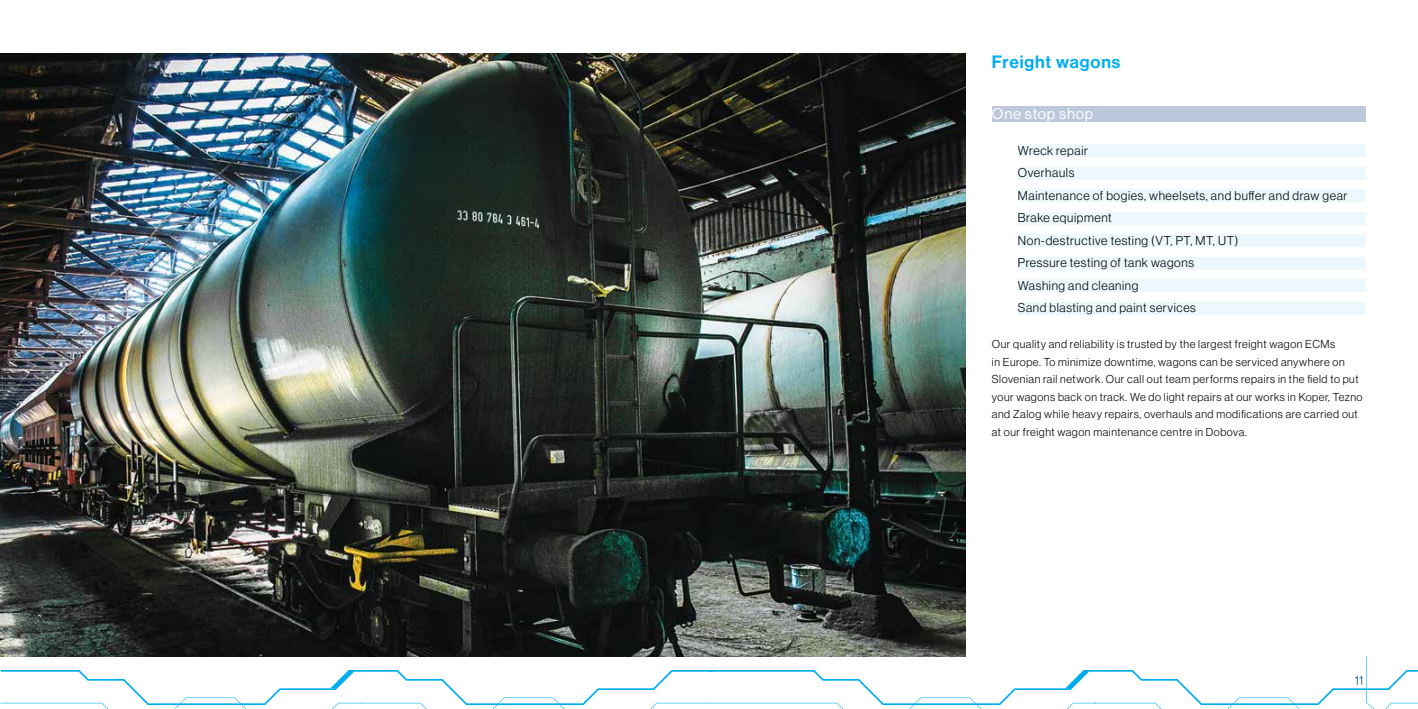
<style>
.page{position:relative;width:1418px;height:709px;background:#fff}
.page>*{position:absolute;margin:0;border:0;box-sizing:border-box;transform-origin:0 0}
.t1{font:17.5px "Neue Haas Display Mediu";letter-spacing:.05em;color:#00aeef}
.t2{font:15px "Neue Haas Display";letter-spacing:.05em;color:#fff}
.t3{font:300 12.5px/22.5px "Neue Haas Display";letter-spacing:.05em;color:#000}
.t4{font:300 11.25px/17.5px "Neue Haas Display";letter-spacing:.05em;color:#000}
</style>
<div class="page">
<img style="left:1px;top:53px;width:965px;height:603px">
<svg style="left:1px;top:656px;width:1416px;height:53px"></svg>
<div style="left:991px;top:106px;width:374px;height:15px;background:#bdc8dd"></div>
<div style="left:1017px;top:144px;width:348px;height:13px;background:#ecf8fe"></div>
<div style="left:1017px;top:167px;width:348px;height:12px;background:#ecf8fe"></div>
<div style="left:1017px;top:189px;width:348px;height:13px;background:#ecf8fe"></div>
<div style="left:1017px;top:212px;width:348px;height:12px;background:#ecf8fe"></div>
<div style="left:1017px;top:234px;width:348px;height:13px;background:#ecf8fe"></div>
<div style="left:1017px;top:257px;width:348px;height:12px;background:#ecf8fe"></div>
<div style="left:1017px;top:279px;width:348px;height:13px;background:#ecf8fe"></div>
<div style="left:1017px;top:302px;width:348px;height:12px;background:#ecf8fe"></div>
<h1 class="t1" style="left:991px;top:52px;width:130px">Freight wagons</h1>
<h2 class="t2" style="left:991px;top:105px;width:103px">One stop shop</h2>
<p class="t3" style="left:1017px;top:139px;width:331px">Wreck repair<br>Overhauls<br>Maintenance of bogies, wheelsets, and buffer and draw gear<br>Brake equipment<br>Non-destructive testing (VT, PT, MT, UT)<br>Pressure testing of tank wagons<br>Washing and cleaning<br>Sand blasting and paint services</p>
<p class="t4" style="left:991px;top:335px;width:372px">Our quality and reliability is trusted by the largest freight wagon ECMs<br>in Europe. To minimize downtime, wagons can be serviced anywhere on Slovenian rail network. Our call out team performs repairs in the field to put your wagons back on track. We do light repairs at our works in Koper, Tezno and Zalog while heavy repairs, overhauls and modifications are carried out at our freight wagon maintenance centre in Dobova.</p>
</div>
